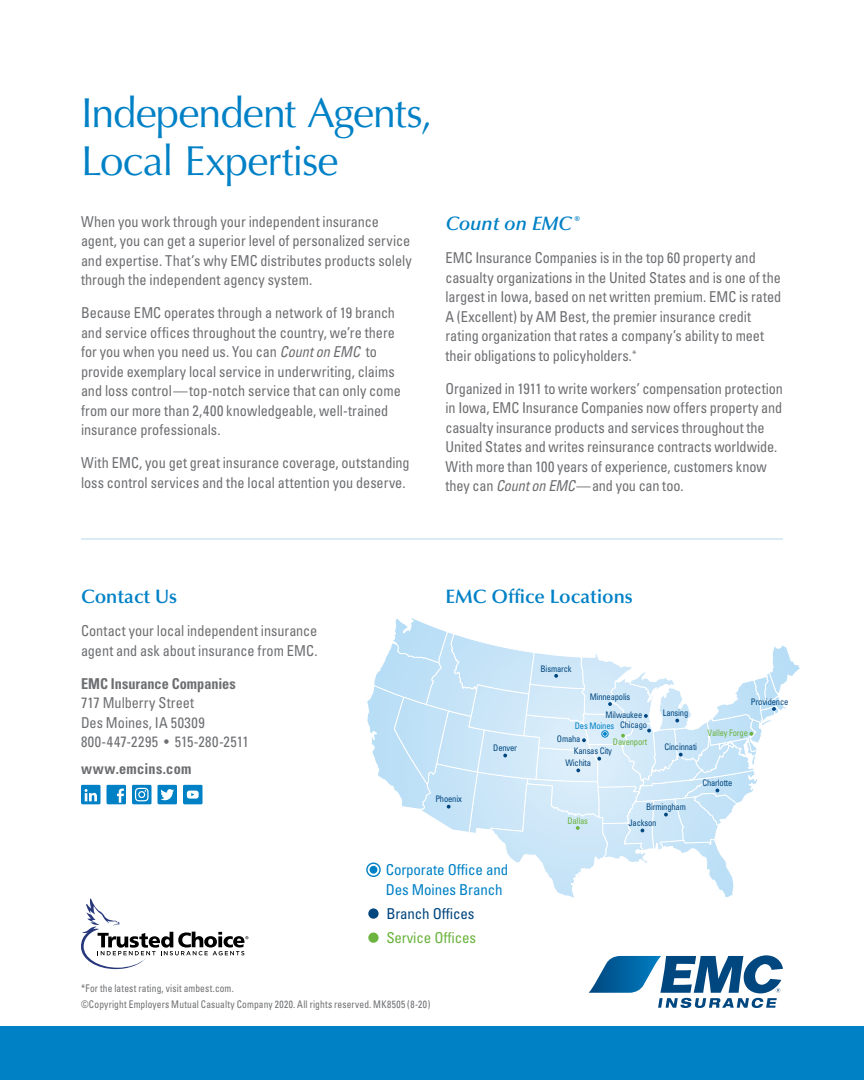
<style>
.page{position:relative;width:864px;height:1080px;background:#fff}
.page>*{position:absolute;margin:0;border:0;box-sizing:border-box;transform-origin:0 0}
.Headlines{font:42px/48px "Optima LT Std";letter-spacing:-.03em;color:#0081c6}
.Subhead{font:600 19.5px "Optima LT Std";color:#0081c6}
.Subhead-2{font:italic 600 19.5px "Optima LT Std";color:#0081c6}
.Body{font:condensed 15px/19.5px "Univers LT Std";letter-spacing:-.005em;color:#6d6e71;scale:.95 1}
.t1{font:condensed 15px/19.5px "Univers LT Std";letter-spacing:-.01em;color:#0081c6}
.Body-2{font:700 condensed 15px "Univers";letter-spacing:.02em;color:#6d6e71;scale:.95 1}
.t2{font:condensed 15px "Univers LT Std";letter-spacing:-.01em;color:#6cb33f}
.t3{font:condensed 15px "Univers LT Std";letter-spacing:-.01em;color:#00467f}
.Copyright_Disclaimer{font:condensed 10.5px "Univers";letter-spacing:.015em;color:#6d6e71;scale:.9 1}
.t4{font:condensed 9px/18px "Univers";letter-spacing:-.02em;color:#00467f;scale:.95 1}
.t5{font:condensed 9px "Univers";letter-spacing:-.02em;color:#6cb33f;scale:.95 1}
.t6{font:condensed 9px "Univers";letter-spacing:-.02em;color:#0081c6;scale:.95 1}
.s1{font-style:italic}
.s2{font-weight:700}
</style>
<div class="page">
<svg style="left:81px;top:785px;width:20px;height:19px"></svg>
<svg style="left:107px;top:785px;width:19px;height:19px"></svg>
<svg style="left:158px;top:785px;width:19px;height:19px"></svg>
<svg style="left:183px;top:785px;width:20px;height:19px"></svg>
<svg style="left:132px;top:785px;width:20px;height:19px"></svg>
<hr style="left:81px;top:538px;width:702px;height:2px;background:#cce6f4">
<svg style="left:589px;top:955px;width:194px;height:53px"></svg>
<div style="left:368px;top:908px;width:11px;height:12px;background:#00467f;border-radius:50%"></div>
<div style="left:367px;top:907px;width:13px;height:13px;border:2px solid #fff;border-radius:50%"></div>
<div style="left:368px;top:932px;width:11px;height:12px;background:#6cb33f;border-radius:50%"></div>
<div style="left:367px;top:931px;width:13px;height:13px;border:2px solid #fff;border-radius:50%"></div>
<svg style="left:366px;top:618px;width:434px;height:280px"></svg>
<div style="left:601px;top:730px;width:7px;height:7px;border:1px solid #0081c6;border-radius:50%"></div>
<div style="left:0;top:1026px;width:864px;height:54px;background:#0081c6"></div>
<svg style="left:81px;top:899px;width:167px;height:70px"></svg>
<p class="Headlines" style="left:81px;top:89px;width:353px">Independent Agents,<br>Local Expertise</p>
<p class="Body" style="left:81px;top:212px;width:350px">When you work through your independent insurance agent, you can get a superior level of personalized service and expertise. That’s why EMC distributes products solely through the independent agency system.</p>
<p class="Body" style="left:81px;top:303px;width:338px">Because EMC operates through a network of 19 branch and service offices throughout the country, we’re there for you when you need us. You can <span class="s1">Count on EMC</span> to provide exemplary local service in underwriting, claims and loss control—top-notch service that can only come from our more than 2,400 knowledgeable, well-trained insurance professionals.</p>
<p class="Body" style="left:81px;top:453px;width:348px">With EMC, you get great insurance coverage, outstanding loss control services and the local attention you deserve.</p>
<p class="Subhead-2" style="left:446px;top:212px;width:136px">Count on EMC <sup>®</sup></p>
<p class="Body" style="left:446px;top:248px;width:355px">EMC Insurance Companies is in the top 60 property and casualty organizations in the United States and is one of the largest in Iowa, based on net written premium. EMC is rated A (Excellent) by AM Best, the premier insurance credit rating organization that rates a company’s ability to meet their obligations to policyholders.<sup>*</sup></p>
<p class="Body" style="left:446px;top:379px;width:357px">Organized in 1911 to write workers’ compensation protection in Iowa, EMC Insurance Companies now offers property and casualty insurance products and services throughout the United States and writes reinsurance contracts worldwide.<br>With more than 100 years of experience, customers know they can <span class="s1">Count on EMC</span>—and you can too.</p>
<p class="Subhead" style="left:81px;top:585px;width:98px">Contact Us</p>
<p class="Body" style="left:81px;top:621px;width:250px">Contact your local independent insurance agent and ask about insurance from EMC.</p>
<p class="Body" style="left:81px;top:674px;width:178px"><span class="s2">EMC Insurance Companies<br></span>717 Mulberry Street<br>Des Moines, IA 50309<br>800-447-2295 • 515-280-2511</p>
<p class="Body-2" style="left:81px;top:760px;width:118px">www.emcins.com</p>
<p class="Subhead" style="left:446px;top:585px;width:189px">EMC Office Locations</p>
<p class="t4" style="left:493px;top:739px;width:27px">Denver</p>
<p class="t4" style="left:541px;top:659px;width:34px">Bismarck</p>
<p class="t4" style="left:606px;top:688px;width:40px;text-indent:-16px">Minneapolis<br>Milwaukee</p>
<p class="t6" style="left:575px;top:720px;width:43px">Des Moines</p>
<p class="t4" style="left:574px;top:742px;width:42px">Kansas City</p>
<p class="t4" style="left:620px;top:716px;width:30px">Chicago</p>
<p class="t4" style="left:557px;top:730px;width:26px">Omaha</p>
<p class="t5" style="left:613px;top:736px;width:38px">Davenport</p>
<p class="t4" style="left:565px;top:754px;width:28px">Wichita</p>
<p class="t4" style="left:663px;top:704px;width:28px">Lansing</p>
<p class="t4" style="left:664px;top:738px;width:36px">Cincinnati</p>
<p class="t4" style="left:751px;top:692px;width:41px">Providence</p>
<p class="t5" style="left:708px;top:727px;width:44px">Valley Forge</p>
<p class="t4" style="left:702px;top:774px;width:33px">Charlotte</p>
<p class="t4" style="left:435px;top:790px;width:29px">Phoenix</p>
<p class="t1" style="left:386px;top:860px;width:124px">Corporate Office and<br>Des Moines Branch</p>
<p class="t3" style="left:386px;top:904px;width:90px">Branch Offices</p>
<p class="t2" style="left:386px;top:928px;width:91px">Service Offices</p>
<p class="Copyright_Disclaimer" style="left:81px;top:982px;width:171px">*For the latest rating, visit ambest.com.</p>
<p class="Copyright_Disclaimer" style="left:81px;top:998px;width:390px">©Copyright Employers Mutual Casualty Company 2020. All rights reserved. MK8505 (8-20)</p>
<p class="t5" style="left:567px;top:815px;width:23px">Dallas</p>
<p class="t4" style="left:646px;top:798px;width:43px">Birmingham</p>
<p class="t4" style="left:628px;top:814px;width:31px">Jackson</p>
</div>
